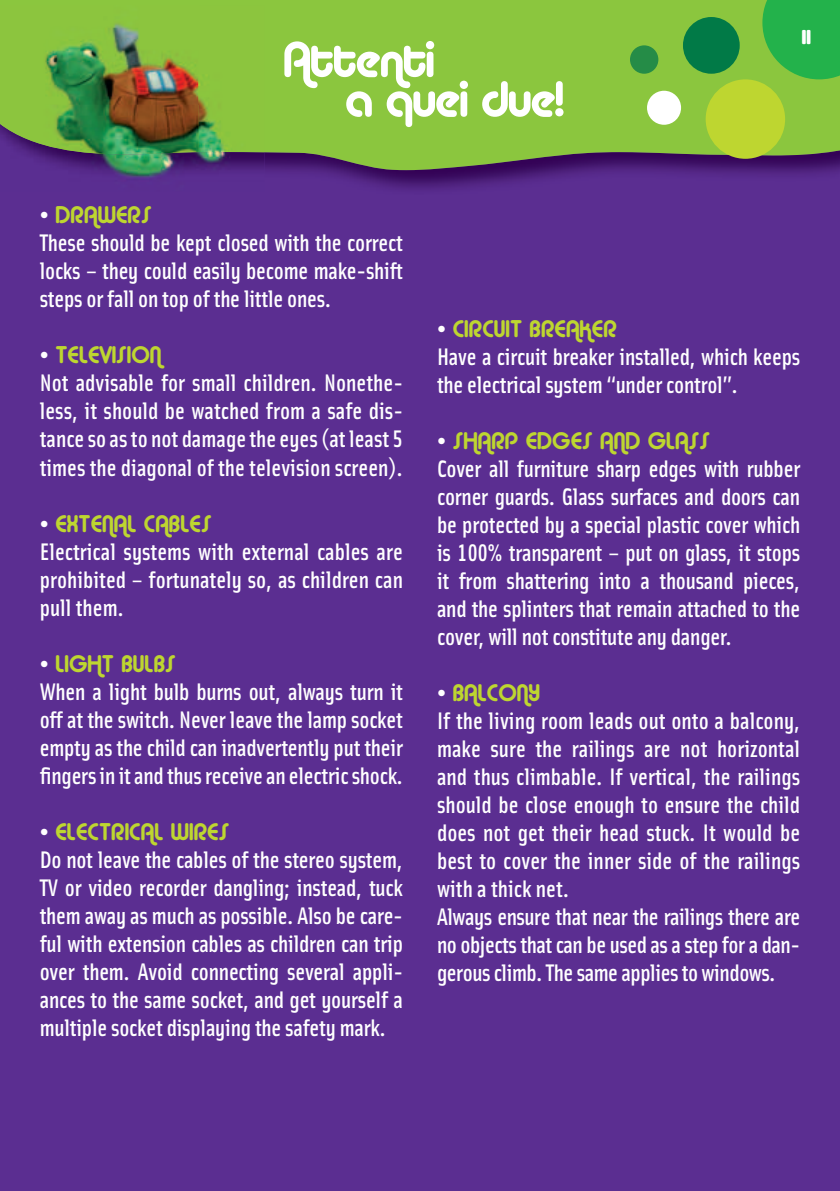
<style>
.page{position:relative;width:840px;height:1191px;background:#fff}
.page>*{position:absolute;margin:0;border:0;box-sizing:border-box;transform-origin:0 0}
.t1{font:24px/28px "Solex Medium Lining";letter-spacing:-.01em;color:#fff;text-align:justify}
.t2{font:24px "Alba";color:#bed630}
.t3{font:20px "Alba";color:#fff}
.s1{color:#fff}
</style>
<div class="page">
<div style="left:0;top:195px;width:839px;height:996px;background:#5b2e91"></div>
<img style="left:0;top:170px;width:839px;height:25px">
<svg style="left:264px;top:127px;width:575px;height:43px;background:#738f49"></svg>
<div style="left:705px;top:79px;width:79px;height:80px;background:#bed630;border-radius:50%"></div>
<svg style="left:0;top:0;width:839px;height:127px;background:#8bc751"></svg>
<img style="left:0;top:152px;width:264px;height:39px">
<img style="left:0;top:6px;width:198px;height:148px">
<img style="left:198px;top:6px;width:66px;height:146px">
<p class="t3" style="left:800px;top:26px;width:11px">11</p>
<p class="t2" style="left:40px;top:201px;width:113px"><span class="s1">•</span> DRAWERS</p>
<p class="t1" style="left:40px;top:228px;width:364px">These should be kept closed with the correct locks – they could easily become make-shift steps or fall on top of the little ones.</p>
<p class="t2" style="left:40px;top:341px;width:123px"><span class="s1">•</span> TELEVISION</p>
<p class="t1" style="left:40px;top:368px;width:364px">Not advisable for small children. Nonethe&shy;less, it should be watched from a safe dis&shy;tance so as to not damage the eyes (at least 5 times the diagonal of the television screen).</p>
<p class="t2" style="left:40px;top:509px;width:173px"><span class="s1">•</span> EXTENAL CABLES</p>
<p class="t1" style="left:40px;top:536px;width:364px">Electrical systems with external cables are prohibited – fortunately so, as children can pull them.</p>
<p class="t2" style="left:40px;top:649px;width:137px"><span class="s1">•</span> LIGHT BULBS</p>
<p class="t1" style="left:40px;top:676px;width:364px">When a light bulb burns out, always turn it off at the switch. Never leave the lamp socket empty as the child can inadvertently put their fingers in it and thus receive an electric shock.</p>
<p class="t2" style="left:40px;top:817px;width:190px"><span class="s1">•</span> ELECTRICAL WIRES</p>
<p class="t1" style="left:40px;top:844px;width:364px">Do not leave the cables of the stereo system, TV or video recorder dangling; instead, tuck them away as much as possible. Also be care&shy;ful with extension cables as children can trip over them. Avoid connecting several appli&shy;ances to the same socket, and get yourself a multiple socket displaying the safety mark.</p>
<p class="t2" style="left:437px;top:314px;width:181px"><span class="s1">•</span> CIRCUIT BREAKER</p>
<p class="t1" style="left:437px;top:341px;width:364px">Have a circuit breaker installed, which keeps the electrical system “under control”.</p>
<p class="t2" style="left:437px;top:426px;width:274px"><span class="s1">•</span> SHARP EDGES AND GLASS</p>
<p class="t1" style="left:437px;top:453px;width:364px">Cover all furniture sharp edges with rubber corner guards. Glass surfaces and doors can be protected by a special plastic cover which is 100% transparent – put on glass, it stops it from shattering into a thousand pieces, and the splinters that remain attached to the cover, will not constitute any danger.</p>
<p class="t2" style="left:437px;top:678px;width:104px"><span class="s1">•</span> BALCONY</p>
<p class="t1" style="left:437px;top:705px;width:364px;text-align:left">If the living room leads out onto a balcony, make sure the railings are not horizontal and thus climbable. If vertical, the railings should be close enough to ensure the child does not get their head stuck. It would be best to cover the inner side of the railings with a thick net.<br>Always ensure that near the railings there are no objects that can be used as a step for a dan&shy;gerous climb. The same applies to windows.</p>
</div>
